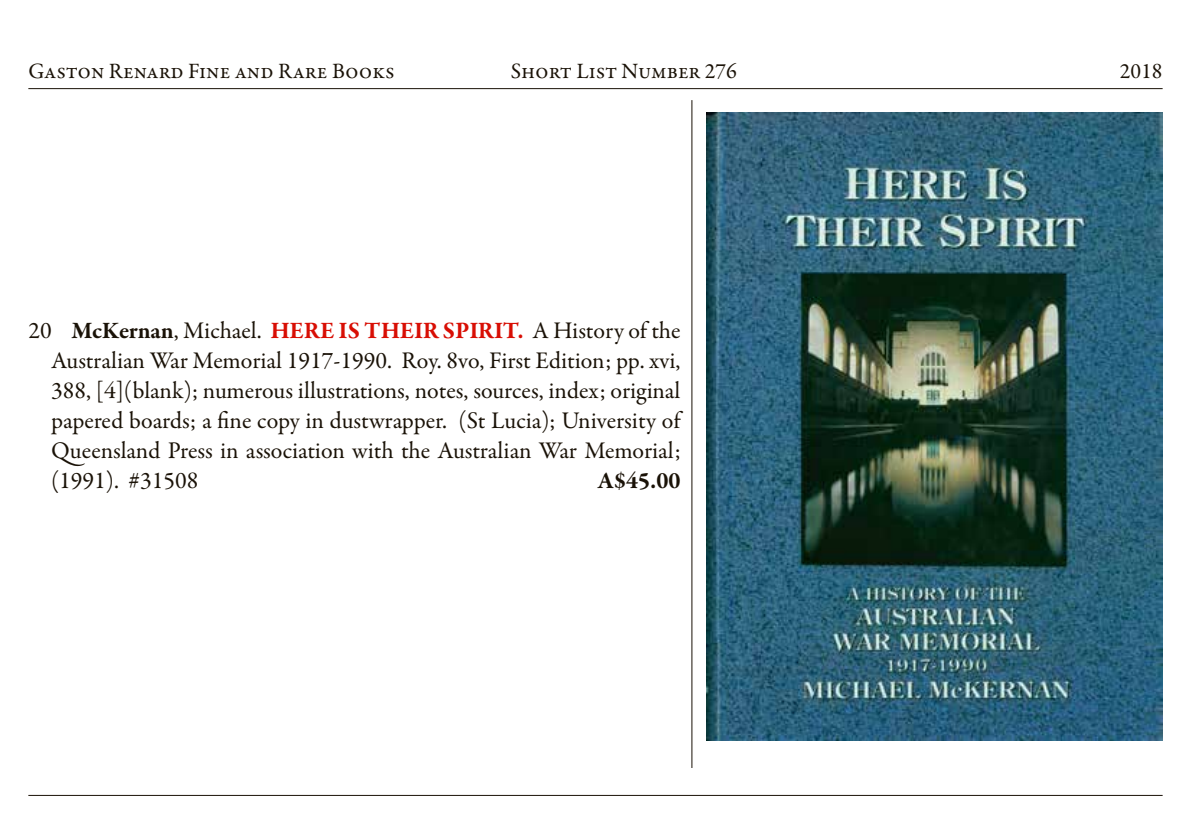
<style>
.page{position:relative;width:1191px;height:840px;background:#fff}
.page>*{position:absolute;margin:0;border:0;box-sizing:border-box;transform-origin:0 0}
.t1{font:24px/30px "Garamond Premr Pro";color:#1a1207;text-align:justify}
.t2{font:700 24px "Garamond Premr Pro";color:#1a1207}
.t3{font:22px "Garamond Premr Pro";color:#1a1207}
.s1{font-weight:700}
.s2{font-weight:700;color:#d80e04}
</style>
<div class="page">
<hr style="left:28px;top:88px;width:1134px;height:1px;background:#1a1207">
<hr style="left:28px;top:794px;width:1134px;height:1px;background:#1a1207">
<hr style="left:691px;top:100px;width:1px;height:667px;background:#1a1207">
<img style="left:706px;top:113px;width:456px;height:627px">
<p class="t3" style="left:28px;top:57px;width:368px">Gaston Renard Fine and Rare Books</p>
<p class="t3" style="left:511px;top:57px;width:228px">Short List Number 276</p>
<p class="t3" style="left:1119px;top:57px;width:44px">2018</p>
<p class="t1" style="left:51px;top:315px;width:631px;text-indent:-23px">20 <span class="s1">McKernan</span>, Michael. <span class="s2">HERE IS THEIR SPIRIT.</span> A History of the Australian War Memorial 1917-1990. Roy. 8vo, First Edition; pp. xvi, 388, [4](blank); numerous illustrations, notes, sources, index; original papered boards; a fine copy in dustwrapper. (St Lucia); University of Queensland Press in association with the Australian War Memorial; (1991). #31508</p>
<p class="t2" style="left:598px;top:465px;width:84px">A$45.00</p>
</div>
